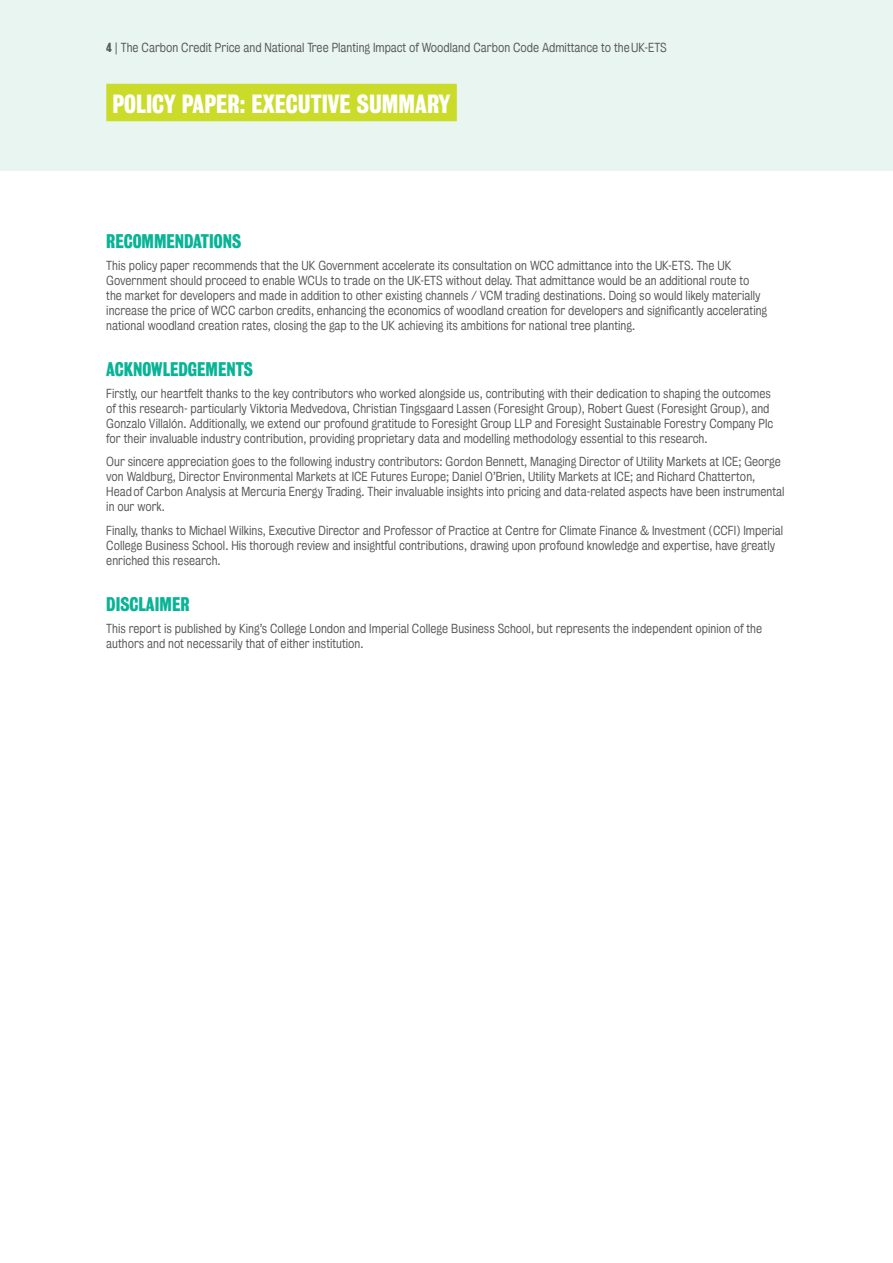
<style>
.page{position:relative;width:893px;height:1263px;background:#fff}
.page>*{position:absolute;margin:0;border:0;box-sizing:border-box;transform-origin:0 0}
.t1{font:24px "Kings Bureau Grot Three Seven";color:#fff}
.t2{font:18px "Kings Bureau Grot Three Seven";color:#08b396}
.t3{font:12px/15px "Kings Bureau Grot Five One";color:#57585a}
.s1{font-family:"Kings Bureau Grot Three Seven"}
.s2{color:#cadb2a}
</style>
<div class="page">
<div style="left:0;top:0;width:893px;height:170px;background:#e8f5f1"></div>
<div style="left:106px;top:84px;width:351px;height:37px;background:#cadb2a"></div>
<p class="t3" style="left:106px;top:40px;width:562px"><span class="s1">4</span> | The Carbon Credit Price and National Tree Planting Impact of Woodland Carbon Code Admittance to the UK-ETS</p>
<h1 class="t1" style="left:112px;top:90px;width:346px">POLICY PAPER: EXECUTIVE SUMMARY<span class="s2">I</span></h1>
<h2 class="t2" style="left:106px;top:231px;width:136px">RECOMMENDATIONS</h2>
<p class="t3" style="left:106px;top:258px;width:662px">This policy paper recommends that the UK Government accelerate its consultation on WCC admittance into the UK-ETS. The UK Government should proceed to enable WCUs to trade on the UK-ETS without delay. That admittance would be an additional route to the market for developers and made in addition to other existing channels / VCM trading destinations. Doing so would likely materially increase the price of WCC carbon credits, enhancing the economics of woodland creation for developers and significantly accelerating national woodland creation rates, closing the gap to the UK achieving its ambitions for national tree planting.</p>
<h2 class="t2" style="left:106px;top:359px;width:148px">ACKNOWLEDGEMENTS</h2>
<p class="t3" style="left:106px;top:386px;width:668px">Firstly, our heartfelt thanks to the key contributors who worked alongside us, contributing with their dedication to shaping the outcomes of this research- particularly Viktoria Medvedova, Christian Tingsgaard Lassen (Foresight Group), Robert Guest (Foresight Group), and Gonzalo Villalón. Additionally, we extend our profound gratitude to Foresight Group LLP and Foresight Sustainable Forestry Company Plc for their invaluable industry contribution, providing proprietary data and modelling methodology essential to this research.</p>
<p class="t3" style="left:106px;top:454px;width:680px">Our sincere appreciation goes to the following industry contributors: Gordon Bennett, Managing Director of Utility Markets at ICE; George von Waldburg, Director Environmental Markets at ICE Futures Europe; Daniel O’Brien, Utility Markets at ICE; and Richard Chatterton,<br>Head of Carbon Analysis at Mercuria Energy Trading. Their invaluable insights into pricing and data-related aspects have been instrumental in our work.</p>
<p class="t3" style="left:106px;top:523px;width:678px">Finally, thanks to Michael Wilkins, Executive Director and Professor of Practice at Centre for Climate Finance &amp; Investment (CCFI) Imperial<br>College Business School. His thorough review and insightful contributions, drawing upon profound knowledge and expertise, have greatly enriched this research.</p>
<h2 class="t2" style="left:106px;top:594px;width:85px">DISCLAIMER</h2>
<p class="t3" style="left:106px;top:621px;width:657px">This report is published by King’s College London and Imperial College Business School, but represents the independent opinion of the authors and not necessarily that of either institution.</p>
</div>
